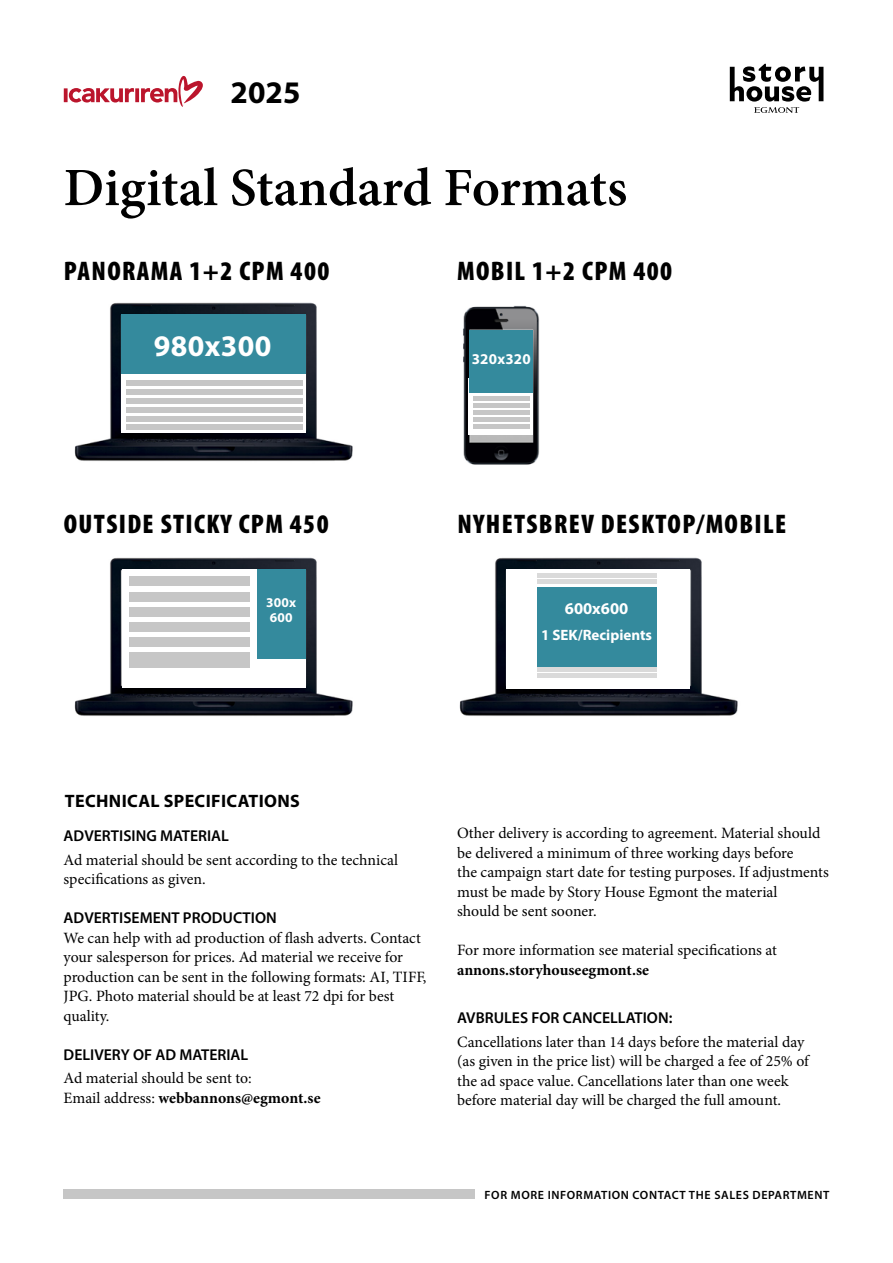
<style>
.page{position:relative;width:893px;height:1263px;background:#fff}
.page>*{position:absolute;margin:0;border:0;box-sizing:border-box;transform-origin:0 0}
.t1{font:600 54px "Minion Pro";color:#000}
.t2{font:31.5px "Myriad Variable Concept";color:#000}
.t3{font:30px "Myriad Variable Concept";letter-spacing:.015em;color:#fff}
.t4{font:900 27px "Myriad Condensed";letter-spacing:.05em;color:#000}
.t5{font:700 18px "Myriad Pro";letter-spacing:.02em;color:#000}
.t6{font:16.5px "Myriad Variable Concept";color:#fff}
.t7{font:15.75px/19.5px "Minion Pro";color:#000}
.t8{font:15.75px "Myriad Variable Concept";color:#000}
.t9{font:700 15.75px "Minion Pro";color:#000}
.t10{font:15px "Myriad Variable Concept";color:#fff}
.t11{font:13.5px/15px "Myriad Variable Concept";letter-spacing:.015em;color:#fff}
.t12{font:600 12px "Myriad Normal";letter-spacing:.05em;color:#000}
.s1{font-weight:700}
</style>
<div class="page">
<svg style="left:730px;top:64px;width:93px;height:49px"></svg>
<div style="left:64px;top:1189px;width:411px;height:9px;background:#c6c6c6"></div>
<svg style="left:64px;top:88px;width:4px;height:14px"></svg>
<svg style="left:69px;top:88px;width:65px;height:15px"></svg>
<svg style="left:135px;top:88px;width:4px;height:14px"></svg>
<svg style="left:141px;top:76px;width:62px;height:31px"></svg>
<img style="left:74px;top:302px;width:279px;height:159px">
<img style="left:74px;top:557px;width:279px;height:159px">
<img style="left:459px;top:557px;width:279px;height:159px">
<div style="left:122px;top:569px;width:184px;height:119px;background:#fff"></div>
<div style="left:121px;top:365px;width:185px;height:68px;background:#fff"></div>
<div style="left:130px;top:577px;width:120px;height:9px;background:#c6c6c6"></div>
<div style="left:130px;top:622px;width:120px;height:9px;background:#c6c6c6"></div>
<div style="left:130px;top:592px;width:120px;height:10px;background:#c6c6c6"></div>
<div style="left:130px;top:637px;width:120px;height:10px;background:#c6c6c6"></div>
<div style="left:130px;top:659px;width:120px;height:9px;background:#c6c6c6"></div>
<div style="left:130px;top:607px;width:120px;height:9px;background:#c6c6c6"></div>
<div style="left:130px;top:652px;width:120px;height:10px;background:#c6c6c6"></div>
<div style="left:126px;top:389px;width:176px;height:6px;background:#c6c6c6"></div>
<div style="left:126px;top:407px;width:176px;height:6px;background:#c6c6c6"></div>
<div style="left:126px;top:380px;width:176px;height:6px;background:#c6c6c6"></div>
<div style="left:126px;top:398px;width:176px;height:6px;background:#c6c6c6"></div>
<div style="left:126px;top:416px;width:176px;height:5px;background:#c6c6c6"></div>
<div style="left:126px;top:425px;width:176px;height:5px;background:#c6c6c6"></div>
<div style="left:506px;top:569px;width:183px;height:119px;background:#fff"></div>
<div style="left:537px;top:573px;width:119px;height:5px;background:#dadada"></div>
<div style="left:537px;top:667px;width:119px;height:5px;background:#dadada"></div>
<hr style="left:537px;top:580px;width:119px;height:4px;background:#dadada">
<div style="left:537px;top:673px;width:119px;height:5px;background:#dadada"></div>
<div style="left:257px;top:569px;width:49px;height:89px;background:#348a9d"></div>
<div style="left:537px;top:587px;width:119px;height:79px;background:#348a9d"></div>
<div style="left:121px;top:314px;width:185px;height:59px;background:#348a9d"></div>
<img style="left:463px;top:305px;width:77px;height:160px">
<div style="left:469px;top:378px;width:64px;height:57px;background:#fff"></div>
<div style="left:473px;top:396px;width:56px;height:5px;background:#c6c6c6"></div>
<div style="left:473px;top:410px;width:56px;height:5px;background:#c6c6c6"></div>
<div style="left:473px;top:403px;width:56px;height:5px;background:#c6c6c6"></div>
<div style="left:473px;top:417px;width:56px;height:5px;background:#c6c6c6"></div>
<div style="left:473px;top:424px;width:56px;height:5px;background:#c6c6c6"></div>
<div style="left:469px;top:330px;width:64px;height:62px;background:#348a9d"></div>
<h2 class="t2" style="left:231px;top:74px;width:71px">2025</h2>
<h1 class="t1" style="left:64px;top:150px;width:565px">Digital Standard Formats</h1>
<h3 class="t4" style="left:64px;top:258px;width:267px">PANORAMA 1+2 CPM 400</h3>
<h3 class="t3" style="left:154px;top:328px;width:119px">980x300</h3>
<h3 class="t4" style="left:457px;top:258px;width:216px">MOBIL 1+2 CPM 400</h3>
<p class="t10" style="left:472px;top:350px;width:60px">320x320</p>
<h3 class="t4" style="left:64px;top:510px;width:266px">OUTSIDE STICKY CPM 450</h3>
<h3 class="t4" style="left:458px;top:510px;width:330px">NYHETSBREV DESKTOP/MOBILE</h3>
<p class="t11" style="left:266px;top:595px;width:32px">300x<br>600</p>
<p class="t6" style="left:565px;top:599px;width:65px">600x600</p>
<p class="t10" style="left:541px;top:626px;width:113px">1 SEK/Recipients</p>
<p class="t5" style="left:65px;top:789px;width:237px">TECHNICAL SPECIFICATIONS</p>
<p class="t8" style="left:64px;top:826px;width:167px">ADVERTISING MATERIAL</p>
<p class="t7" style="left:64px;top:850px;width:336px">Ad material should be sent according to the technical specifications as given.</p>
<p class="t8" style="left:64px;top:908px;width:215px">ADVERTISEMENT PRODUCTION</p>
<p class="t7" style="left:64px;top:928px;width:364px">We can help with ad production of flash adverts. Contact your salesperson for prices. Ad material we receive for production can be sent in the following formats: AI, TIFF, JPG. Photo material should be at least 72 dpi for best quality.</p>
<p class="t8" style="left:64px;top:1045px;width:186px">DELIVERY OF AD MATERIAL</p>
<p class="t7" style="left:64px;top:1069px;width:259px">Ad material should be sent to:<br>Email address: <span class="s1">webbannons@egmont.se</span></p>
<p class="t7" style="left:457px;top:824px;width:373px">Other delivery is according to agreement. Material should be delivered a minimum of three working days before<br>the campaign start date for testing purposes. If adjustments must be made by Story House Egmont the material<br>should be sent sooner.</p>
<p class="t7" style="left:457px;top:941px;width:321px">For more information see material specifications at</p>
<p class="t9" style="left:457px;top:959px;width:194px">annons.storyhouseegmont.se</p>
<p class="t8" style="left:457px;top:1008px;width:217px">AVBRULES FOR CANCELLATION:</p>
<p class="t7" style="left:457px;top:1032px;width:353px">Cancellations later than 14 days before the material day (as given in the price list) will be charged a fee of 25% of the ad space value. Cancellations later than one week before material day will be charged the full amount.</p>
<p class="t12" style="left:485px;top:1188px;width:346px">FOR MORE INFORMATION CONTACT THE SALES DEPARTMENT</p>
</div>
